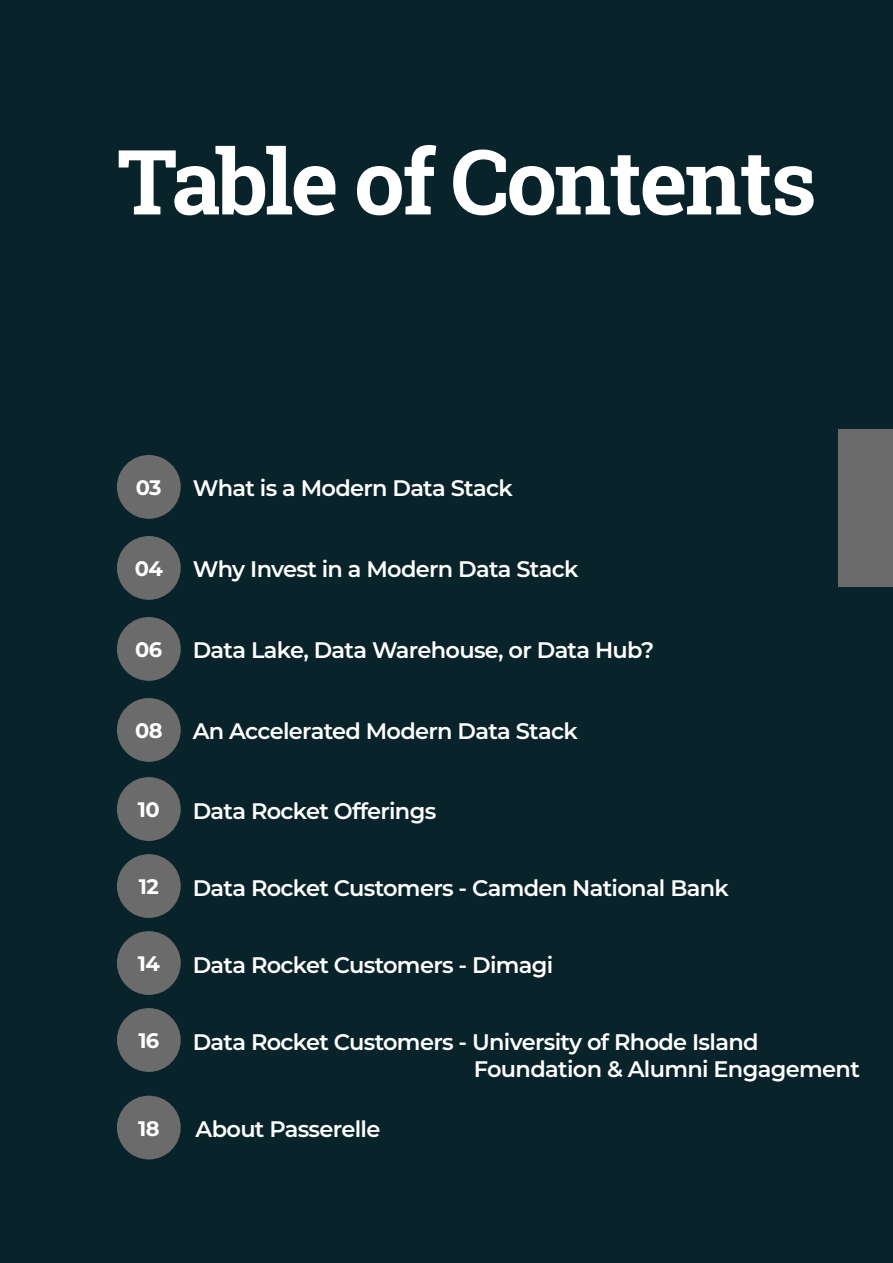
<style>
.page{position:relative;width:893px;height:1263px;background:#09232a}
.page>*{position:absolute;margin:0;border:0;box-sizing:border-box;transform-origin:0 0}
.Titles_White{font:700 90px "Roboto Slab";letter-spacing:-.03em;color:#fff}
.Subtitles_White{font:600 22.5px "Montserrat";letter-spacing:-.03em;color:#fff}
.Page_Numbers{font:700 21px "Montserrat";letter-spacing:-.03em;color:#fff}
</style>
<div class="page">
<div style="left:117px;top:455px;width:64px;height:64px;background:#6b6b6b;border-radius:50%"></div>
<div style="left:117px;top:536px;width:64px;height:64px;background:#6b6b6b;border-radius:50%"></div>
<div style="left:117px;top:617px;width:64px;height:64px;background:#6b6b6b;border-radius:50%"></div>
<div style="left:117px;top:698px;width:64px;height:64px;background:#6b6b6b;border-radius:50%"></div>
<div style="left:117px;top:777px;width:64px;height:64px;background:#6b6b6b;border-radius:50%"></div>
<div style="left:117px;top:854px;width:64px;height:64px;background:#6b6b6b;border-radius:50%"></div>
<div style="left:117px;top:931px;width:64px;height:64px;background:#6b6b6b;border-radius:50%"></div>
<div style="left:117px;top:1008px;width:64px;height:64px;background:#6b6b6b;border-radius:50%"></div>
<div style="left:839px;top:430px;width:54px;height:157px;background:#6b6b6b"></div>
<div style="left:117px;top:1096px;width:64px;height:63px;background:#6b6b6b;border-radius:50%"></div>
<p class="Titles_White" style="left:117px;top:120px;width:701px">Table of Contents</p>
<p class="Page_Numbers" style="left:136px;top:472px;width:27px">03</p>
<p class="Subtitles_White" style="left:193px;top:472px;width:321px">What is a Modern Data Stack</p>
<p class="Page_Numbers" style="left:135px;top:553px;width:30px">04</p>
<p class="Subtitles_White" style="left:193px;top:553px;width:387px">Why Invest in a Modern Data Stack</p>
<p class="Page_Numbers" style="left:135px;top:634px;width:29px">06</p>
<p class="Subtitles_White" style="left:193px;top:634px;width:463px">Data Lake, Data Warehouse, or Data Hub?</p>
<p class="Page_Numbers" style="left:135px;top:715px;width:29px">08</p>
<p class="Subtitles_White" style="left:193px;top:715px;width:387px">An Accelerated Modern Data Stack</p>
<p class="Page_Numbers" style="left:138px;top:794px;width:23px">10</p>
<p class="Subtitles_White" style="left:193px;top:794px;width:245px">Data Rocket Offerings</p>
<p class="Page_Numbers" style="left:139px;top:871px;width:21px">12</p>
<p class="Subtitles_White" style="left:193px;top:871px;width:538px">Data Rocket Customers - Camden National Bank</p>
<p class="Page_Numbers" style="left:138px;top:948px;width:24px">14</p>
<p class="Subtitles_White" style="left:193px;top:948px;width:362px">Data Rocket Customers - Dimagi</p>
<p class="Page_Numbers" style="left:138px;top:1025px;width:22px">16</p>
<p class="Subtitles_White" style="left:193px;top:1025px;width:567px">Data Rocket Customers - University of Rhode Island</p>
<p class="Subtitles_White" style="left:474px;top:1052px;width:388px">Foundation &amp; Alumni Engagement</p>
<p class="Page_Numbers" style="left:138px;top:1113px;width:23px">18</p>
<p class="Subtitles_White" style="left:196px;top:1113px;width:186px">About Passerelle</p>
</div>
